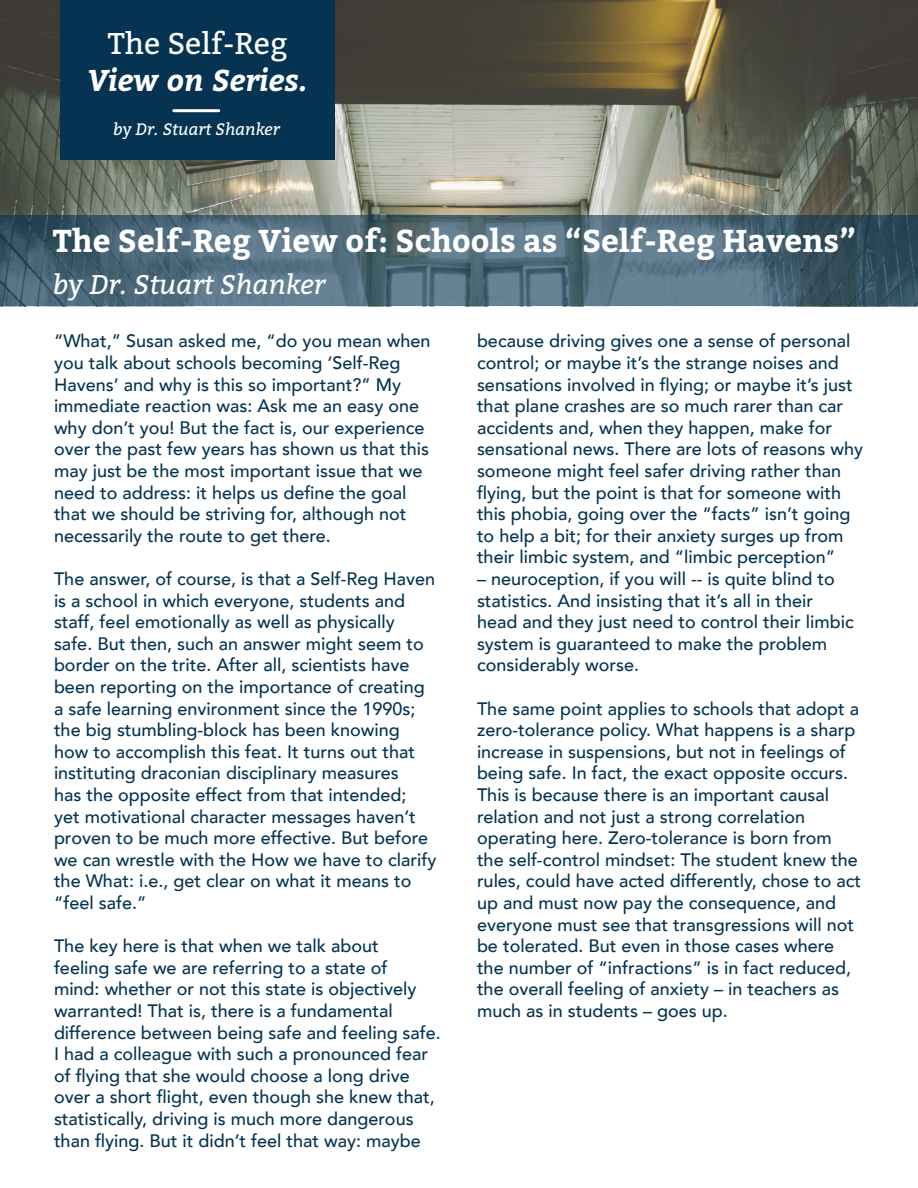
<style>
.page{position:relative;width:918px;height:1188px;background:#fff}
.page>*{position:absolute;margin:0;border:0;box-sizing:border-box;transform-origin:0 0}
.Header-bitter_25pt{font:700 31.5px "Bitter";color:#fff}
.paragraph-text{font:italic 700 30px "Bitter";color:#fff}
.paragraph-text-2{font:30px "Bitter";color:#fff}
.subhead-_italic_18pt{font:italic 27px "Bitter";color:#fff}
.paragraph-text-3{font:500 18px/21.6px "Avenir";color:#053351}
.subhead-_italic_18pt-2{font:italic 16.5px "Bitter";color:#fff}
</style>
<div class="page">
<img style="left:0;top:0;width:918px;height:215px">
<svg style="left:0;top:215px;width:918px;height:91px;background:#4d6979"></svg>
<div style="left:61px;top:0;width:274px;height:160px;background:#053351"></div>
<hr style="left:174px;top:109px;width:45px;height:3px;background:#fff">
<p class="paragraph-text-2" style="left:108px;top:22px;width:181px">The Self-Reg</p>
<p class="paragraph-text" style="left:88px;top:58px;width:222px">View on Series.</p>
<p class="subhead-_italic_18pt-2" style="left:113px;top:117px;width:168px">by Dr. Stuart Shanker</p>
<p class="Header-bitter_25pt" style="left:53px;top:217px;width:805px">The Self-Reg View of: Schools as “Self-Reg Havens”</p>
<p class="subhead-_italic_18pt" style="left:53px;top:265px;width:274px">by Dr. Stuart Shanker</p>
<p class="paragraph-text-3" style="left:54px;top:329px;width:378px">“What,” Susan asked me, “do you mean when you talk about schools becoming ‘Self-Reg Havens’ and why is this so important?” My immediate reaction was: Ask me an easy one why don’t you! But the fact is, our experience over the past few years has shown us that this may just be the most important issue that we need to address: it helps us define the goal that we should be striving for, although not necessarily the route to get there.</p>
<p class="paragraph-text-3" style="left:54px;top:567px;width:384px">The answer, of course, is that a Self-Reg Haven is a school in which everyone, students and staff, feel emotionally as well as physically safe. But then, such an answer might seem to border on the trite. After all, scientists have been reporting on the importance of creating a safe learning environment since the 1990s; the big stumbling-block has been knowing how to accomplish this feat. It turns out that instituting draconian disciplinary measures<br>has the opposite effect from that intended; yet motivational character messages haven’t proven to be much more effective. But before we can wrestle with the How we have to clarify the What: i.e., get clear on what it means to “feel safe.”</p>
<p class="paragraph-text-3" style="left:54px;top:934px;width:388px">The key here is that when we talk about<br>feeling safe we are referring to a state of<br>mind: whether or not this state is objectively warranted! That is, there is a fundamental difference between being safe and feeling safe.<br>I had a colleague with such a pronounced fear of flying that she would choose a long drive over a short flight, even though she knew that, statistically, driving is much more dangerous than flying. But it didn’t feel that way: maybe</p>
<p class="paragraph-text-3" style="left:477px;top:329px;width:388px">because driving gives one a sense of personal control; or maybe it’s the strange noises and sensations involved in flying; or maybe it’s just that plane crashes are so much rarer than car accidents and, when they happen, make for sensational news. There are lots of reasons why someone might feel safer driving rather than flying, but the point is that for someone with this phobia, going over the “facts” isn’t going to help a bit; for their anxiety surges up from their limbic system, and “limbic perception”</p>
<p class="paragraph-text-3" style="left:477px;top:567px;width:378px">– neuroception, if you will -- is quite blind to statistics. And insisting that it’s all in their head and they just need to control their limbic system is guaranteed to make the problem considerably worse.</p>
<p class="paragraph-text-3" style="left:477px;top:697px;width:386px">The same point applies to schools that adopt a zero-tolerance policy. What happens is a sharp increase in suspensions, but not in feelings of being safe. In fact, the exact opposite occurs.<br>This is because there is an important causal relation and not just a strong correlation operating here. Zero-tolerance is born from the self-control mindset: The student knew the rules, could have acted differently, chose to act up and must now pay the consequence, and everyone must see that transgressions will not be tolerated. But even in those cases where the number of “infractions” is in fact reduced, the overall feeling of anxiety – in teachers as much as in students – goes up.</p>
</div>
